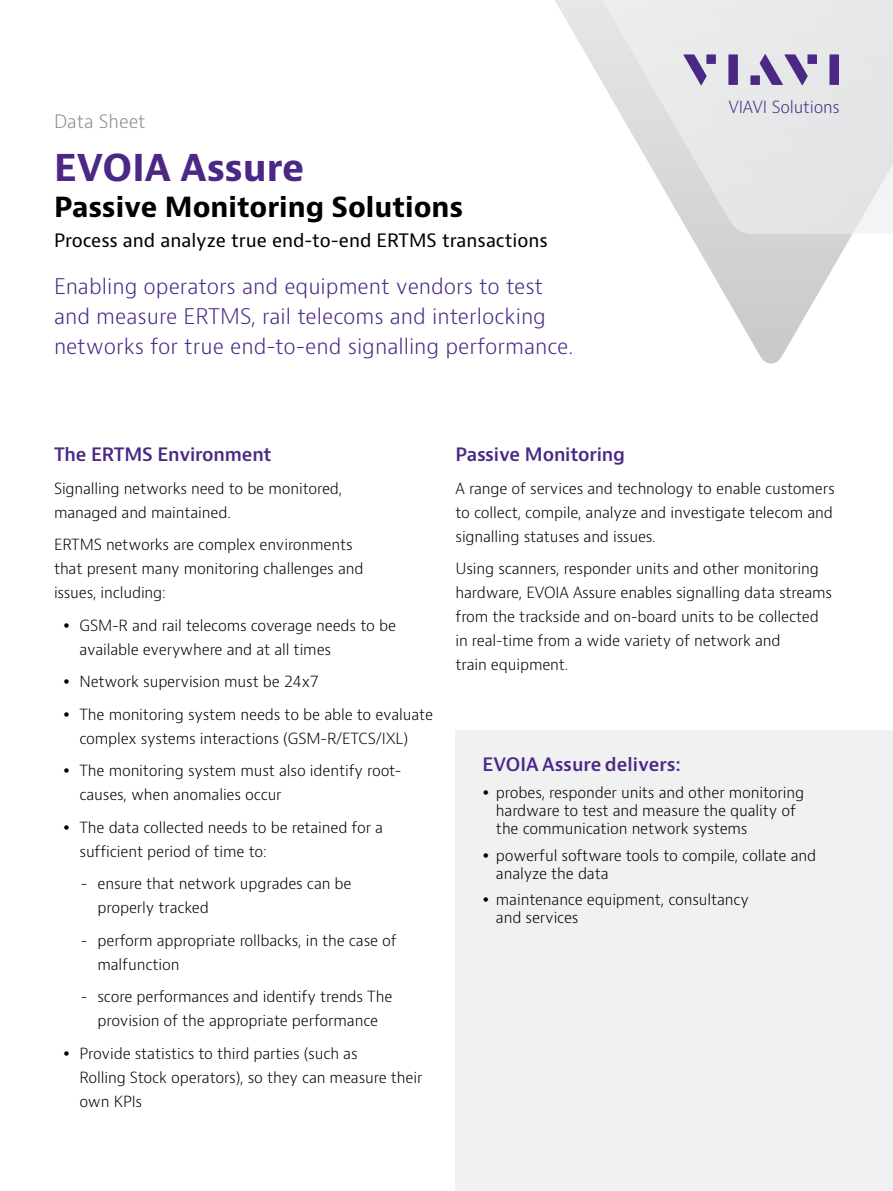
<style>
.page{position:relative;width:893px;height:1191px;background:#fff}
.page>*{position:absolute;margin:0;border:0;box-sizing:border-box;transform-origin:0 0}
.t1{font:700 36px "Bernino Sans";color:#4b2885}
.t2{font:700 27px "Bernino Sans";color:#000}
.t3{font:300 21px/30px "Bernino Sans";color:#4b2885}
.t4{font:600 18px "Bernino Sans";letter-spacing:-.01em;color:#4b2885}
.t5{font:18px "Bernino Sans";color:#000}
.t6{font:300 18px "Bernino Sans";color:#888a8d}
.t7{font:300 16.35px "Bernino Sans";letter-spacing:-.01em;color:#4b2885}
.t8{font:300 15px/24px "Bernino Sans";letter-spacing:-.01em;color:#000}
</style>
<div class="page">
<svg style="left:690px;top:234px;width:162px;height:130px"></svg>
<svg style="left:555px;top:0;width:338px;height:234px"></svg>
<svg style="left:683px;top:54px;width:24px;height:31px"></svg>
<div style="left:706px;top:54px;width:10px;height:10px;background:#4b2885"></div>
<div style="left:728px;top:54px;width:10px;height:31px;background:#4b2885"></div>
<div style="left:807px;top:54px;width:10px;height:10px;background:#4b2885"></div>
<div style="left:829px;top:54px;width:10px;height:31px;background:#4b2885"></div>
<svg style="left:760px;top:54px;width:48px;height:31px"></svg>
<div style="left:750px;top:75px;width:10px;height:10px;background:#4b2885"></div>
<div style="left:455px;top:730px;width:438px;height:461px;background:#f1f1f2"></div>
<p class="t6" style="left:54px;top:109px;width:93px">Data Sheet</p>
<h1 class="t1" style="left:54px;top:144px;width:252px">EVOIA Assure</h1>
<h2 class="t2" style="left:54px;top:189px;width:411px">Passive Monitoring Solutions</h2>
<p class="t5" style="left:54px;top:228px;width:495px">Process and analyze true end-to-end ERTMS transactions</p>
<h3 class="t3" style="left:54px;top:271px;width:521px">Enabling operators and equipment vendors to test and measure ERTMS, rail telecoms and interlocking networks for true end-to-end signalling performance.</h3>
<p class="t7" style="left:728px;top:96px;width:113px">VIAVI Solutions</p>
<p class="t4" style="left:54px;top:443px;width:219px">The ERTMS Environment</p>
<p class="t8" style="left:54px;top:476px;width:290px">Signalling networks need to be monitored, managed and maintained.</p>
<p class="t8" style="left:54px;top:533px;width:311px">ERTMS networks are complex environments that present many monitoring challenges and issues, including:</p>
<p class="t8" style="left:80px;top:613px;width:318px">GSM-R and rail telecoms coverage needs to be available everywhere and at all times</p>
<p class="t8" style="left:80px;top:666px;width:355px;line-height:32.5px">Network supervision must be 24x7<br>The monitoring system needs to be able to evaluate</p>
<p class="t8" style="left:80px;top:722px;width:330px;line-height:32.5px">complex systems interactions (GSM-R/ETCS/IXL)<br>The monitoring system must also identify root-</p>
<p class="t8" style="left:80px;top:779px;width:305px;line-height:32.5px">causes, when anomalies occur<br>The data collected needs to be retained for a</p>
<p class="t8" style="left:80px;top:839px;width:188px">sufficient period of time to:</p>
<p class="t8" style="left:98px;top:872px;width:256px;text-indent:-17px">- ensure that network upgrades can be properly tracked</p>
<p class="t8" style="left:98px;top:928px;width:301px;text-indent:-17px">- perform appropriate rollbacks, in the case of malfunction</p>
<p class="t8" style="left:81px;top:985px;width:313px;text-align:center">- score performances and identify trends The provision of the appropriate performance</p>
<p class="t8" style="left:80px;top:1041px;width:344px">Provide statistics to third parties (such as<br>Rolling Stock operators), so they can measure their own KPIs</p>
<p class="t4" style="left:455px;top:443px;width:171px">Passive Monitoring</p>
<p class="t8" style="left:455px;top:476px;width:381px;text-align:justify">A range of services and technology to enable customers to collect, compile, analyze and investigate telecom and signalling statuses and issues.</p>
<p class="t8" style="left:455px;top:557px;width:378px">Using scanners, responder units and other monitoring hardware, EVOIA Assure enables signalling data streams from the trackside and on-board units to be collected in real-time from a wide variety of network and<br>train equipment.</p>
<p class="t4" style="left:482px;top:753px;width:200px">EVOIA Assure delivers:</p>
<p class="t8" style="left:496px;top:783px;width:310px;line-height:18px">probes, responder units and other monitoring hardware to test and measure the quality of the communication network systems</p>
<p class="t8" style="left:496px;top:846px;width:322px;line-height:18px">powerful software tools to compile, collate and analyze the data</p>
<p class="t8" style="left:496px;top:890px;width:255px;line-height:18px">maintenance equipment, consultancy and services</p>
</div>
